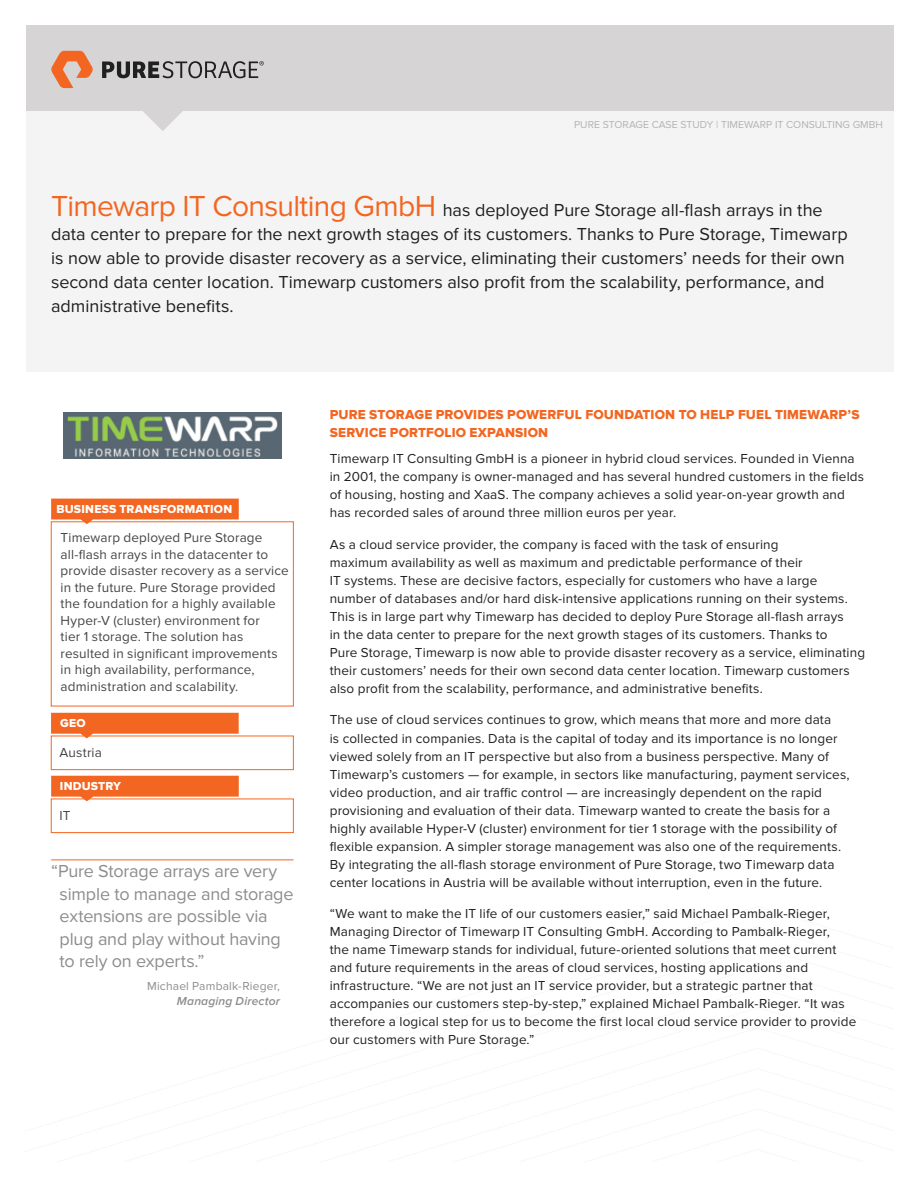
<style>
.page{position:relative;width:919px;height:1187px;background:#fff}
.page>*{position:absolute;margin:0;border:0;box-sizing:border-box;transform-origin:0 0}
.BODY{font:18px/24px "Proxima Nova";color:#1f2020}
.QUOTE{font:18px/22.5px "Proxima Nova";letter-spacing:-.01em;color:#8c8d8f}
.BODY-2{font:13.5px/18px "Proxima Nova";letter-spacing:.01em;color:#1f2020}
.SIDE_BAR_BULLETS{font:13.5px/16.5px "Proxima Nova";letter-spacing:.01em;color:#474545}
.HEADING{font:13.5px/18px "Proxima Nova Extrabld";letter-spacing:.015em;color:#f36621}
.KEYLINE_BOX_OUTS{font:13.5px "Proxima Nova";letter-spacing:.01em;color:#474545}
.QUOTE_NAME{font:12px/14.4px "Proxima Nova";letter-spacing:.015em;color:#8c8d8f;text-align:right}
.ORANGE_BOX_OUTS{font:12px "Proxima Nova Extrabld";letter-spacing:.015em;color:#fff}
.SMALL_PRINT{font:10.5px "Proxima Nova";color:#b4b3b3}
.s1{font-size:30px;color:#f36621}
.s2{font-weight:600;font-style:italic}
</style>
<div class="page">
<img style="left:64px;top:412px;width:217px;height:46px">
<svg style="left:51px;top:775px;width:188px;height:26px;background:#f47d43"></svg>
<svg style="left:51px;top:498px;width:188px;height:26px;background:#f47d43"></svg>
<svg style="left:51px;top:712px;width:188px;height:26px;background:#f47d43"></svg>
<div style="left:26px;top:26px;width:867px;height:346px;background:#f3f4f3"></div>
<hr style="left:51px;top:859px;width:242px;height:1px;background:#f36621">
<div style="left:26px;top:26px;width:867px;height:85px;background:#d6d4d4"></div>
<svg style="left:51px;top:51px;width:42px;height:37px"></svg>
<svg style="left:102px;top:61px;width:162px;height:70px"></svg>
<p class="SMALL_PRINT" style="left:574px;top:118px;width:310px">PURE STORAGE CASE STUDY | TIMEWARP IT CONSULTING GMBH</p>
<p class="BODY" style="left:51px;top:198px;width:798px"><span class="s1">Timewarp IT Consulting GmbH</span> has deployed Pure Storage all-flash arrays in the data center to prepare for the next growth stages of its customers. Thanks to Pure Storage, Timewarp is now able to provide disaster recovery as a service, eliminating their customers’ needs for their own second data center location. Timewarp customers also profit from the scalability, performance, and administrative benefits.</p>
<p class="ORANGE_BOX_OUTS" style="left:56px;top:502px;width:177px">BUSINESS TRANSFORMATION</p>
<p class="SIDE_BAR_BULLETS" style="left:61px;top:529px;width:229px">Timewarp deployed Pure Storage all-flash arrays in the datacenter to provide disaster recovery as a service in the future. Pure Storage provided the foundation for a highly available Hyper-V (cluster) environment for<br>tier 1 storage. The solution has resulted in significant improvements in high availability, performance, administration and scalability.</p>
<p class="ORANGE_BOX_OUTS" style="left:60px;top:716px;width:27px">GEO</p>
<p class="KEYLINE_BOX_OUTS" style="left:60px;top:744px;width:44px">Austria</p>
<p class="ORANGE_BOX_OUTS" style="left:60px;top:779px;width:62px">INDUSTRY</p>
<p class="KEYLINE_BOX_OUTS" style="left:60px;top:808px;width:13px">IT</p>
<p class="QUOTE" style="left:60px;top:860px;width:235px;text-indent:-9px">“Pure Storage arrays are very simple to manage and storage extensions are possible via plug and play without having to rely on experts.”</p>
<p class="QUOTE_NAME" style="left:147px;top:979px;width:134px">Michael Pambalk-Rieger,<br><span class="s2">Managing Director</span></p>
<p class="HEADING" style="left:330px;top:405px;width:531px">PURE STORAGE PROVIDES POWERFUL FOUNDATION TO HELP FUEL TIMEWARP’S<br>SERVICE PORTFOLIO EXPANSION</p>
<p class="BODY-2" style="left:330px;top:450px;width:536px">Timewarp IT Consulting GmbH is a pioneer in hybrid cloud services. Founded in Vienna in 2001, the company is owner-managed and has several hundred customers in the fields of housing, hosting and XaaS. The company achieves a solid year-on-year growth and has recorded sales of around three million euros per year.</p>
<p class="BODY-2" style="left:330px;top:535px;width:537px">As a cloud service provider, the company is faced with the task of ensuring<br>maximum availability as well as maximum and predictable performance of their<br>IT systems. These are decisive factors, especially for customers who have a large number of databases and/or hard disk-intensive applications running on their systems.<br>This is in large part why Timewarp has decided to deploy Pure Storage all-flash arrays<br>in the data center to prepare for the next growth stages of its customers. Thanks to<br>Pure Storage, Timewarp is now able to provide disaster recovery as a service, eliminating their customers’ needs for their own second data center location. Timewarp customers also profit from the scalability, performance, and administrative benefits.</p>
<p class="BODY-2" style="left:330px;top:711px;width:521px">The use of cloud services continues to grow, which means that more and more data<br>is collected in companies. Data is the capital of today and its importance is no longer viewed solely from an IT perspective but also from a business perspective. Many of Timewarp’s customers — for example, in sectors like manufacturing, payment services, video production, and air traffic control — are increasingly dependent on the rapid provisioning and evaluation of their data. Timewarp wanted to create the basis for a highly available Hyper-V (cluster) environment for tier 1 storage with the possibility of flexible expansion. A simpler storage management was also one of the requirements.<br>By integrating the all-flash storage environment of Pure Storage, two Timewarp data center locations in Austria will be available without interruption, even in the future.</p>
<p class="BODY-2" style="left:330px;top:904px;width:528px">“We want to make the IT life of our customers easier,” said Michael Pambalk-Rieger, Managing Director of Timewarp IT Consulting GmbH. According to Pambalk-Rieger,<br>the name Timewarp stands for individual, future-oriented solutions that meet current and future requirements in the areas of cloud services, hosting applications and infrastructure. “We are not just an IT service provider, but a strategic partner that accompanies our customers step-by-step,” explained Michael Pambalk-Rieger. “It was therefore a logical step for us to become the first local cloud service provider to provide our customers with Pure Storage.”</p>
</div>
